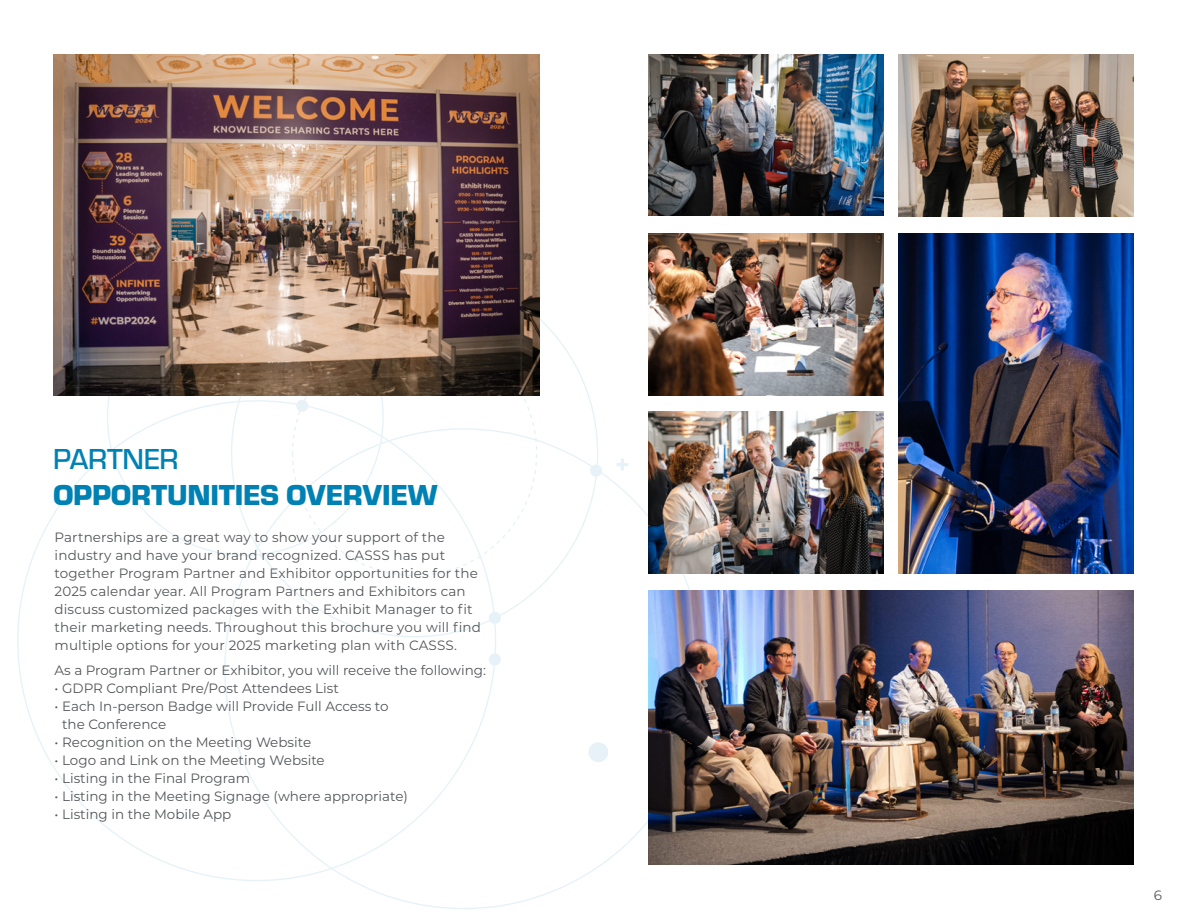
<style>
.page{position:relative;width:1188px;height:918px;background:#fff}
.page>*{position:absolute;margin:0;border:0;box-sizing:border-box;transform-origin:0 0}
.t1{font:900 30px "Eurostile";letter-spacing:-.01em;color:#0081b4}
.t2{font:500 30px "Eurostile";letter-spacing:-.01em;color:#0081b4}
.t3{font:13.5px/18px "Montserrat";color:#54565a}
</style>
<div class="page">
<svg style="left:107px;top:395px;width:277px;height:54px"></svg>
<svg style="left:111px;top:435px;width:579px;height:474px"></svg>
<div style="left:588px;top:742px;width:20px;height:20px;background:#e6f2f7;border-radius:50%"></div>
<div style="left:489px;top:653px;width:12px;height:13px;background:#e6f2f7;border-radius:50%"></div>
<div style="left:590px;top:465px;width:12px;height:12px;background:#e6f2f7;border-radius:50%"></div>
<div style="left:489px;top:612px;width:12px;height:12px;background:#e6f2f7;border-radius:50%"></div>
<div style="left:296px;top:400px;width:12px;height:12px;background:#e6f2f7;border-radius:50%"></div>
<img style="left:898px;top:233px;width:236px;height:341px">
<img style="left:648px;top:233px;width:236px;height:162px">
<img style="left:648px;top:590px;width:486px;height:275px">
<img style="left:648px;top:55px;width:236px;height:161px">
<img style="left:648px;top:412px;width:236px;height:162px">
<img style="left:898px;top:55px;width:236px;height:162px">
<img style="left:53px;top:55px;width:487px;height:340px">
<p class="t2" style="left:53px;top:439px;width:127px">PARTNER</p>
<p class="t1" style="left:53px;top:474px;width:386px">OPPORTUNITIES OVERVIEW</p>
<p class="t3" style="left:55px;top:528px;width:428px">Partnerships are a great way to show your support of the industry and have your brand recognized. CASSS has put together Program Partner and Exhibitor opportunities for the 2025 calendar year. All Program Partners and Exhibitors can discuss customized packages with the Exhibit Manager to fit their marketing needs. Throughout this brochure you will find multiple options for your 2025 marketing plan with CASSS.</p>
<p class="t3" style="left:55px;top:661px;width:433px">As a Program Partner or Exhibitor, you will receive the following:</p>
<p class="t3" style="left:55px;top:679px;width:286px">• GDPR Compliant Pre/Post Attendees List</p>
<p class="t3" style="left:62px;top:697px;width:328px;text-indent:-8px">• Each In-person Badge will Provide Full Access to the Conference</p>
<p class="t3" style="left:55px;top:733px;width:258px">• Recognition on the Meeting Website</p>
<p class="t3" style="left:55px;top:751px;width:272px">• Logo and Link on the Meeting Website</p>
<p class="t3" style="left:55px;top:769px;width:197px">• Listing in the Final Program</p>
<p class="t3" style="left:55px;top:787px;width:355px">• Listing in the Meeting Signage (where appropriate)</p>
<p class="t3" style="left:55px;top:805px;width:178px">• Listing in the Mobile App</p>
<p class="t3" style="left:1154px;top:885px;width:10px">6</p>
</div>
